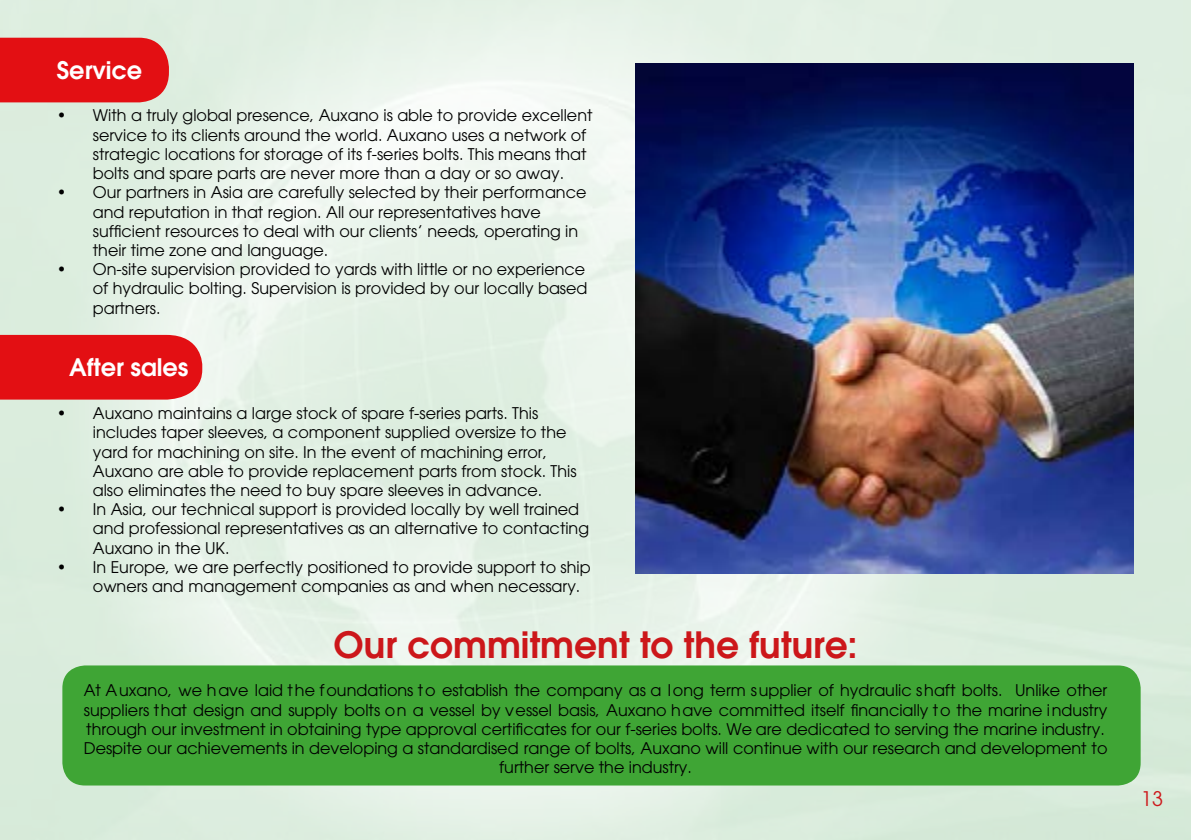
<style>
.page{position:relative;width:1191px;height:840px;background:#fff}
.page>*{position:absolute;margin:0;border:0;box-sizing:border-box;transform-origin:0 0}
.t1{font:600 36px "Avant Garde LT";color:#cc171a}
.t2{font:600 24px "Avant Garde LT";color:#fff}
.t3{font:20px "Avant Garde LT";color:#cd171a}
.t4{font:16px/19.2px "Avant Garde LT";color:#000}
</style>
<div class="page">
<img style="left:0;top:0;width:1191px;height:839px">
<div style="left:0;top:38px;width:169px;height:64px;background:#e30f13"></div>
<div style="left:0;top:335px;width:202px;height:64px;background:#e30f13"></div>
<div style="left:62px;top:665px;width:1078px;height:120px;background:#3fa535;border-radius:23px"></div>
<img style="left:635px;top:64px;width:499px;height:509px">
<h2 class="t2" style="left:57px;top:54px;width:87px">Service</h2>
<p class="t4" style="left:93px;top:106px;width:501px;text-indent:-36px">• With a truly global presence, Auxano is able to provide excellent service to its clients around the world. Auxano uses a network of strategic locations for storage of its f-series bolts. This means that bolts and spare parts are never more than a day or so away.</p>
<p class="t4" style="left:93px;top:183px;width:495px;text-indent:-36px">• Our partners in Asia are carefully selected by their performance and reputation in that region. All our representatives have sufficient resources to deal with our clients’ needs, operating in their time zone and language.</p>
<p class="t4" style="left:93px;top:259px;width:496px;text-indent:-36px">• On-site supervision provided to yards with little or no experience of hydraulic bolting. Supervision is provided by our locally based partners.</p>
<h2 class="t2" style="left:69px;top:351px;width:121px">After sales</h2>
<p class="t4" style="left:93px;top:403px;width:485px;text-indent:-36px">• Auxano maintains a large stock of spare f-series parts. This includes taper sleeves, a component supplied oversize to the yard for machining on site. In the event of machining error, Auxano are able to provide replacement parts from stock. This also eliminates the need to buy spare sleeves in advance.</p>
<p class="t4" style="left:93px;top:499px;width:498px;text-indent:-36px">• In Asia, our technical support is provided locally by well trained and professional representatives as an alternative to contacting<br>Auxano in the UK.</p>
<p class="t4" style="left:93px;top:557px;width:499px;text-indent:-36px">• In Europe, we are perfectly positioned to provide support to ship owners and management companies as and when necessary.</p>
<h1 class="t1" style="left:333px;top:620px;width:525px">Our commitment to the future:</h1>
<p class="t4" style="left:84px;top:680px;width:1025px;text-align:center">At Auxano, we have laid the foundations to establish the company as a long term supplier of hydraulic shaft bolts. Unlike other suppliers that design and supply bolts on a vessel by vessel basis, Auxano have committed itself financially to the marine industry through our investment in obtaining type approval certificates for our f-series bolts. We are dedicated to serving the marine industry.<br>Despite our achievements in developing a standardised range of bolts, Auxano will continue with our research and development to further serve the industry.</p>
<p class="t3" style="left:1141px;top:786px;width:24px">13</p>
</div>
